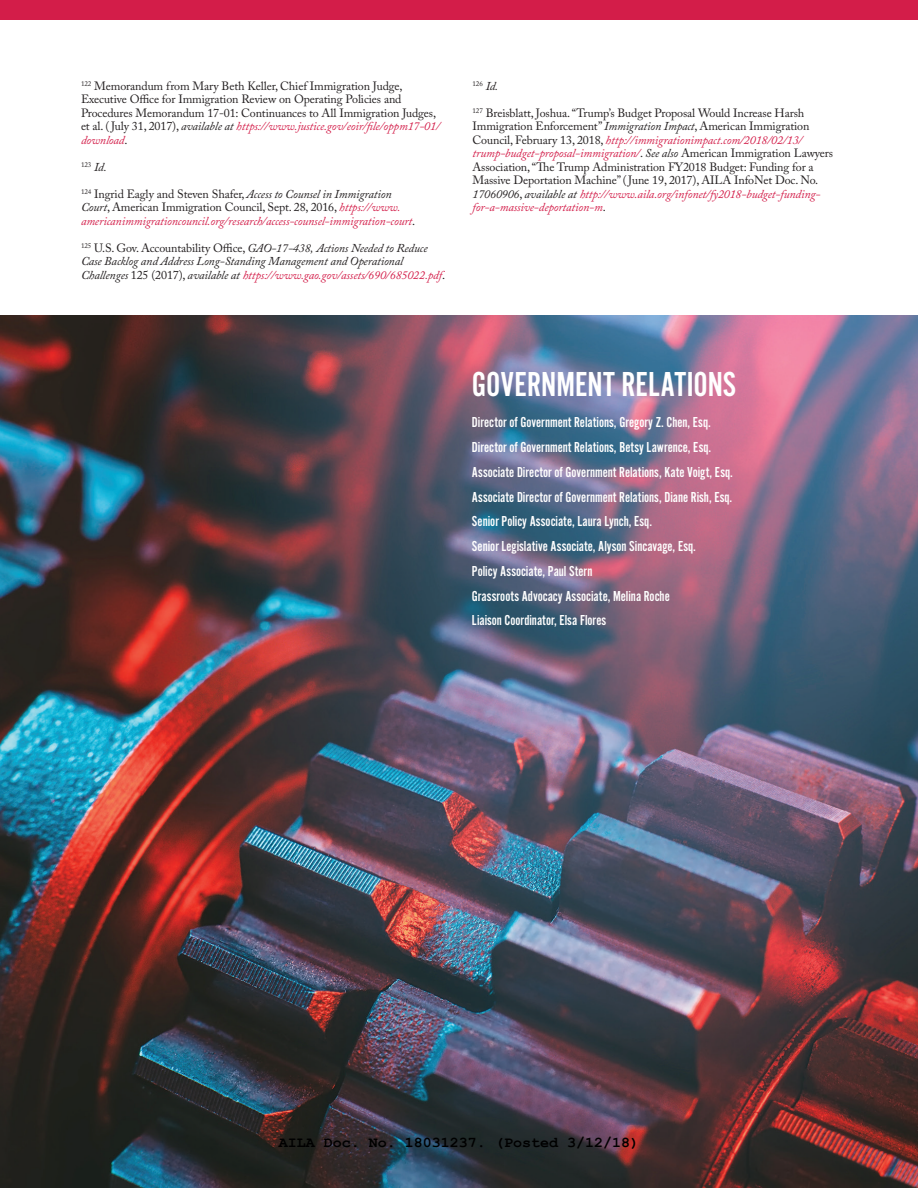
<style>
.page{position:relative;width:918px;height:1188px;background:#fff}
.page>*{position:absolute;margin:0;border:0;box-sizing:border-box;transform-origin:0 0}
.t1{font:36px "Alternate Got No 2 D";color:#fff}
.t2{font:15px/24.8px "Alternate Got No 2 D";color:#fff}
.t3{font:700 15px "Courier New";color:#000}
.t4{font:12px/13.5px "Adobe Caslon Pro";letter-spacing:-.01em;color:#231f20}
.t5{font:italic 12px/13.5px "Adobe Caslon Pro";letter-spacing:-.01em;color:#231f20}
.t6{font:italic 12px/13.5px "Adobe Caslon Pro";letter-spacing:-.01em;color:#d31d49}
.t7{font:7.05px "Adobe Caslon Pro";letter-spacing:-.01em;color:#231f20}
.s1{font-style:italic}
.s2{font-style:italic;color:#d31d49}
.s3{font-style:italic;font-size:12px}
.s4{font-style:normal;color:#231f20}
.s5{color:#231f20}
.s6{font-style:normal}
.s7{color:#d31d49}
</style>
<div class="page">
<div style="left:0;top:0;width:918px;height:19px;background:#d31d49"></div>
<img style="left:0;top:315px;width:918px;height:873px">
<p class="t4" style="left:81px;top:79px;width:361px"><sup>122</sup> Memorandum from Mary Beth Keller, Chief Immigration Judge, Executive Office for Immigration Review on Operating Policies and Procedures Memorandum 17-01: Continuances to All Immigration Judges, et al. (July 31, 2017), <span class="s1">available at</span> <span class="s2">https://www.justice.gov/eoir/file/oppm17-01/ download</span>.</p>
<p class="t7" style="left:81px;top:160px;width:27px">123 <span class="s3">Id.</span></p>
<p class="t6" style="left:81px;top:187px;width:336px"><sup>124</sup> <span class="s4">Ingrid Eagly and Steven Shafer,</span> <span class="s5">Access to Counsel in Immigration<br>Court</span><span class="s4">, American Immigration Council, Sept. 28, 2016,</span> https://www. americanimmigrationcouncil.org/research/access-counsel-immigration-court<span class="s4">.</span></p>
<p class="t5" style="left:81px;top:241px;width:366px"><sup>125</sup> <span class="s6">U.S. Gov. Accountability Office,</span> GAO-17-438, Actions Needed to Reduce<br>Case Backlog and Address Long-Standing Management and Operational<br>Challenges <span class="s6">125 (2017),</span> available at <span class="s7">https://www.gao.gov/assets/690/685022.pdf</span><span class="s6">.</span></p>
<p class="t7" style="left:472px;top:79px;width:27px">126 <span class="s3">Id.</span></p>
<p class="t4" style="left:472px;top:106px;width:362px"><sup>127</sup> Breisblatt, Joshua. “Trump’s Budget Proposal Would Increase Harsh Immigration Enforcement” <span class="s1">Immigration Impact</span>, American Immigration Council, February 13, 2018, <span class="s2">http://immigrationimpact.com/2018/02/13/ trump-budget-proposal-immigration/</span>. <span class="s1">See also</span> American Immigration Lawyers Association, “The Trump Administration FY2018 Budget: Funding for a Massive Deportation Machine” (June 19, 2017), AILA InfoNet Doc. No.<br><span class="s1">17060906</span>, <span class="s1">available at</span> <span class="s2">http://www.aila.org/infonet/fy2018-budget-funding&shy;for-a-massive-deportation-m</span>.</p>
<h1 class="t1" style="left:472px;top:365px;width:266px">GOVERNMENT RELATIONS</h1>
<p class="t2" style="left:472px;top:410px;width:262px">Director of Government Relations, Gregory Z. Chen, Esq.<br>Director of Government Relations, Betsy Lawrence, Esq.<br>Associate Director of Government Relations, Kate Voigt, Esq.<br>Associate Director of Government Relations, Diane Rish, Esq.<br>Senior Policy Associate, Laura Lynch, Esq.<br>Senior Legislative Associate, Alyson Sincavage, Esq.<br>Policy Associate, Paul Stern<br>Grassroots Advocacy Associate, Melina Roche<br>Liaison Coordinator, Elsa Flores</p>
<p class="t3" style="left:279px;top:1133px;width:362px">AILA Doc. No. 18031237. (Posted 3/12/18)</p>
</div>
